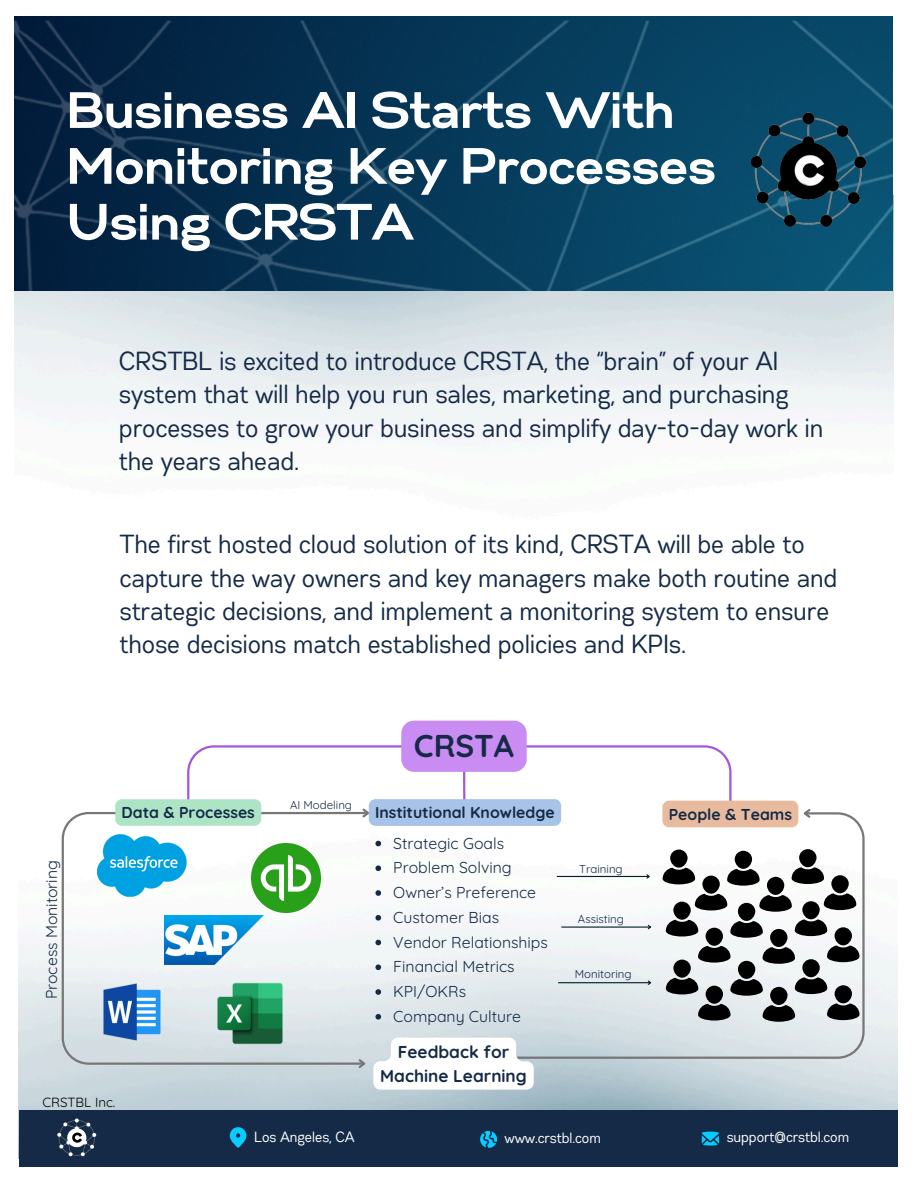
<style>
.page{position:relative;width:918px;height:1188px;background:#fff}
.page>*{position:absolute;margin:0;border:0;box-sizing:border-box;transform-origin:0 0}
.t1{font:700 51px/55.8px "Gabriel Sans";color:#fff}
.t2{font:700 31.5px "Quicksand";color:#152a47}
.t3{font:26.1px/33.3px "Gabriel Sans Cond";color:#152a47}
.t4{font:700 17.25px/23.5px "Quicksand";color:#152a47;text-align:center}
.t5{font:15.75px "Quicksand";color:#152a47}
.t6{font:700 15.75px "Quicksand";color:#152a47}
.t7{font:14.85px "Gabriel Sans Cond";color:#fff}
.t8{font:13.35px "Quicksand";color:#000}
.t9{font:11.4px "Quicksand";color:#152a47}
</style>
<div class="page">
<img style="left:14px;top:290px;width:879px;height:142px">
<img style="left:14px;top:17px;width:879px;height:273px">
<img style="left:19px;top:840px;width:878px;height:319px">
<div style="left:20px;top:1110px;width:878px;height:57px;background:#152a47"></div>
<svg style="left:702px;top:1132px;width:17px;height:13px"></svg>
<svg style="left:480px;top:1131px;width:17px;height:17px"></svg>
<svg style="left:230px;top:1127px;width:16px;height:20px"></svg>
<svg style="left:464px;top:812px;width:402px;height:248px"></svg>
<svg style="left:61px;top:812px;width:305px;height:254px"></svg>
<hr style="left:557px;top:876px;width:92px;height:1px;background:#001c27">
<svg style="left:645px;top:873px;width:6px;height:7px"></svg>
<hr style="left:558px;top:982px;width:93px;height:1px;background:#001c27">
<svg style="left:647px;top:979px;width:5px;height:7px"></svg>
<hr style="left:561px;top:927px;width:90px;height:1px;background:#001c27">
<svg style="left:647px;top:924px;width:5px;height:6px"></svg>
<img style="left:98px;top:835px;width:89px;height:62px">
<img style="left:251px;top:844px;width:69px;height:68px">
<img style="left:164px;top:915px;width:99px;height:50px">
<img style="left:183px;top:968px;width:135px;height:90px">
<img style="left:94px;top:975px;width:76px;height:75px">
<div style="left:670px;top:850px;width:18px;height:18px;background:#000;border-radius:50%"></div>
<svg style="left:663px;top:868px;width:32px;height:16px"></svg>
<div style="left:702px;top:876px;width:18px;height:18px;background:#000;border-radius:50%"></div>
<svg style="left:695px;top:894px;width:32px;height:16px"></svg>
<div style="left:735px;top:851px;width:17px;height:18px;background:#000;border-radius:50%"></div>
<svg style="left:727px;top:869px;width:33px;height:17px"></svg>
<div style="left:767px;top:877px;width:17px;height:18px;background:#000;border-radius:50%"></div>
<svg style="left:759px;top:895px;width:33px;height:17px"></svg>
<div style="left:799px;top:849px;width:18px;height:18px;background:#000;border-radius:50%"></div>
<svg style="left:792px;top:867px;width:32px;height:17px"></svg>
<div style="left:831px;top:875px;width:18px;height:18px;background:#000;border-radius:50%"></div>
<svg style="left:824px;top:893px;width:32px;height:17px"></svg>
<div style="left:673px;top:902px;width:18px;height:18px;background:#000;border-radius:50%"></div>
<svg style="left:666px;top:920px;width:32px;height:17px"></svg>
<div style="left:706px;top:928px;width:17px;height:18px;background:#000;border-radius:50%"></div>
<svg style="left:698px;top:946px;width:33px;height:17px"></svg>
<div style="left:738px;top:903px;width:17px;height:18px;background:#000;border-radius:50%"></div>
<svg style="left:730px;top:921px;width:33px;height:17px"></svg>
<div style="left:770px;top:929px;width:17px;height:18px;background:#000;border-radius:50%"></div>
<svg style="left:763px;top:947px;width:32px;height:17px"></svg>
<div style="left:802px;top:901px;width:18px;height:18px;background:#000;border-radius:50%"></div>
<svg style="left:795px;top:919px;width:32px;height:17px"></svg>
<div style="left:835px;top:927px;width:17px;height:18px;background:#000;border-radius:50%"></div>
<svg style="left:827px;top:945px;width:32px;height:17px"></svg>
<div style="left:673px;top:960px;width:18px;height:18px;background:#000;border-radius:50%"></div>
<svg style="left:666px;top:978px;width:32px;height:16px"></svg>
<div style="left:706px;top:986px;width:17px;height:18px;background:#000;border-radius:50%"></div>
<svg style="left:698px;top:1004px;width:33px;height:17px"></svg>
<div style="left:738px;top:961px;width:17px;height:18px;background:#000;border-radius:50%"></div>
<svg style="left:730px;top:979px;width:33px;height:17px"></svg>
<div style="left:770px;top:987px;width:18px;height:18px;background:#000;border-radius:50%"></div>
<svg style="left:763px;top:1005px;width:32px;height:17px"></svg>
<div style="left:802px;top:959px;width:18px;height:18px;background:#000;border-radius:50%"></div>
<svg style="left:795px;top:977px;width:32px;height:17px"></svg>
<div style="left:835px;top:985px;width:17px;height:18px;background:#000;border-radius:50%"></div>
<svg style="left:827px;top:1003px;width:33px;height:17px"></svg>
<img style="left:57px;top:1118px;width:40px;height:39px">
<img style="left:733px;top:109px;width:155px;height:120px">
<svg style="left:115px;top:721px;width:697px;height:106px"></svg>
<svg style="left:375px;top:841px;width:6px;height:5px"></svg>
<svg style="left:375px;top:865px;width:6px;height:6px"></svg>
<svg style="left:375px;top:890px;width:6px;height:6px"></svg>
<svg style="left:375px;top:915px;width:6px;height:6px"></svg>
<svg style="left:375px;top:940px;width:6px;height:5px"></svg>
<svg style="left:375px;top:964px;width:6px;height:6px"></svg>
<svg style="left:375px;top:989px;width:6px;height:6px"></svg>
<svg style="left:375px;top:1014px;width:6px;height:6px"></svg>
<svg style="left:357px;top:1038px;width:177px;height:52px"></svg>
<p class="t1" style="left:67px;top:85px;width:651px">Business AI Starts With<br>Monitoring Key Processes<br>Using CRSTA</p>
<p class="t3" style="left:120px;top:346px;width:706px">CRSTBL is excited to introduce CRSTA, the “brain” of your AI system that will help you run sales, marketing, and purchasing processes to grow your business and simplify day-to-day work in the years ahead.</p>
<h1 class="t3" style="left:120px;top:529px;width:719px">The first hosted cloud solution of its kind, CRSTA will be able to capture the way owners and key managers make both routine and strategic decisions, and implement a monitoring system to ensure those decisions match established policies and KPIs.</h1>
<p class="t2" style="left:414px;top:725px;width:102px">CRSTA</p>
<p class="t5" style="left:41px;top:999px;width:141px;rotate:-90deg">Process Monitoring</p>
<p class="t8" style="left:43px;top:1094px;width:74px">CRSTBL Inc.</p>
<p class="t9" style="left:290px;top:798px;width:64px">AI Modeling</p>
<p class="t6" style="left:122px;top:802px;width:135px">Data &amp; Processes</p>
<h3 class="t6" style="left:375px;top:803px;width:181px">Institutional Knowledge</h3>
<h3 class="t6" style="left:669px;top:804px;width:125px">People &amp; Teams</h3>
<p class="t5" style="left:393px;top:833px;width:112px">Strategic Goals</p>
<p class="t5" style="left:393px;top:858px;width:120px">Problem Solving</p>
<p class="t5" style="left:393px;top:882px;width:144px">Owner’s Preference</p>
<p class="t5" style="left:393px;top:907px;width:107px">Customer Bias</p>
<p class="t5" style="left:393px;top:932px;width:156px">Vendor Relationships</p>
<p class="t5" style="left:393px;top:957px;width:123px">Financial Metrics</p>
<h5 class="t5" style="left:393px;top:981px;width:74px">KPI/OKRs</h5>
<h4 class="t5" style="left:393px;top:1006px;width:129px">Company Culture</h4>
<p class="t4" style="left:380px;top:1040px;width:148px">Feedback for<br>Machine Learning</p>
<p class="t9" style="left:579px;top:862px;width:45px">Training</p>
<h4 class="t9" style="left:578px;top:911px;width:48px">Assisting</h4>
<h4 class="t9" style="left:575px;top:967px;width:58px">Monitoring</h4>
<p class="t7" style="left:254px;top:1130px;width:102px">Los Angeles, CA</p>
<p class="t7" style="left:505px;top:1131px;width:98px">www.crstbl.com</p>
<h2 class="t7" style="left:727px;top:1130px;width:124px">support@crstbl.com</h2>
</div>
